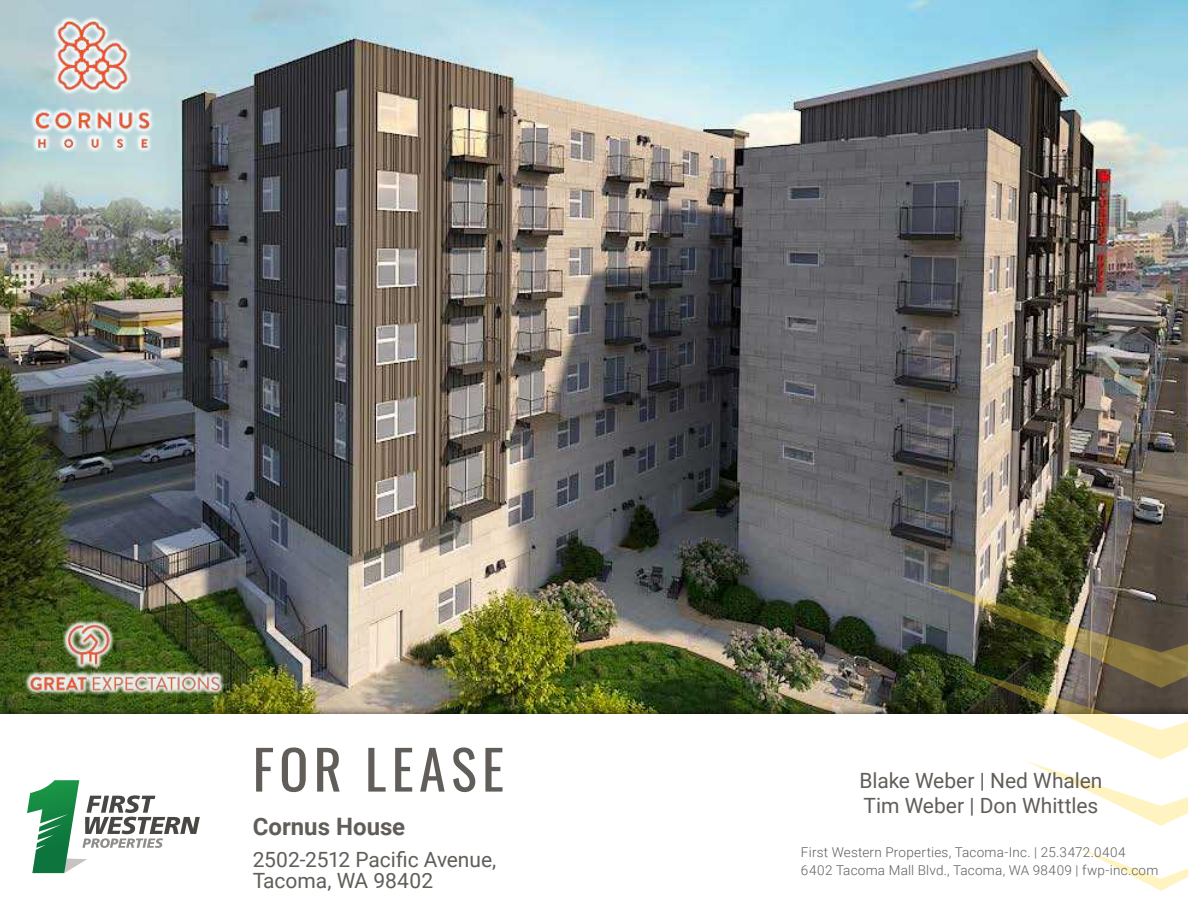
<style>
.page{position:relative;width:1188px;height:918px;background:#fff}
.page>*{position:absolute;margin:0;border:0;box-sizing:border-box;transform-origin:0 0}
.t1{font:54px "Oswald";letter-spacing:.1em;color:#615d59}
.t2{font:700 24px "Roboto";color:#615d59}
.t3{font:21px/25.2px "Roboto";letter-spacing:-.005em;color:#615d59}
.t4{font:300 13.5px/18px "Roboto";letter-spacing:.02em;color:#615d59}
</style>
<div class="page">
<img style="left:0;top:0;width:1188px;height:705px">
<div style="left:0;top:705px;width:1188px;height:213px;background:#000;opacity:.75"></div>
<div style="left:0;top:715px;width:1188px;height:203px;background:#fff"></div>
<img style="left:920px;top:579px;width:268px;height:247px">
<svg style="left:1080px;top:848px;width:108px;height:43px"></svg>
<svg style="left:27px;top:780px;width:173px;height:93px"></svg>
<div style="left:30px;top:15px;width:125px;height:138px;background:#fff;opacity:.91"></div>
<img style="left:31px;top:16px;width:122px;height:136px">
<div style="left:24px;top:619px;width:201px;height:76px;background:#fff;opacity:.91"></div>
<img style="left:27px;top:621px;width:195px;height:72px">
<h1 class="t1" style="left:253px;top:722px;width:253px">FOR LEASE</h1>
<h2 class="t2" style="left:253px;top:810px;width:154px">Cornus House</h2>
<h3 class="t3" style="left:253px;top:848px;width:245px;line-height:21px">2502-2512 Pacific Avenue,<br>Tacoma, WA 98402</h3>
<h3 class="t3" style="left:859px;top:767px;width:245px">Blake Weber | Ned Whalen<br>Tim Weber | Don Whittles</h3>
<p class="t4" style="left:801px;top:842px;width:359px">First Western Properties, Tacoma-Inc. | 25.3472.0404<br>6402 Tacoma Mall Blvd., Tacoma, WA 98409 | fwp-inc.com</p>
</div>
